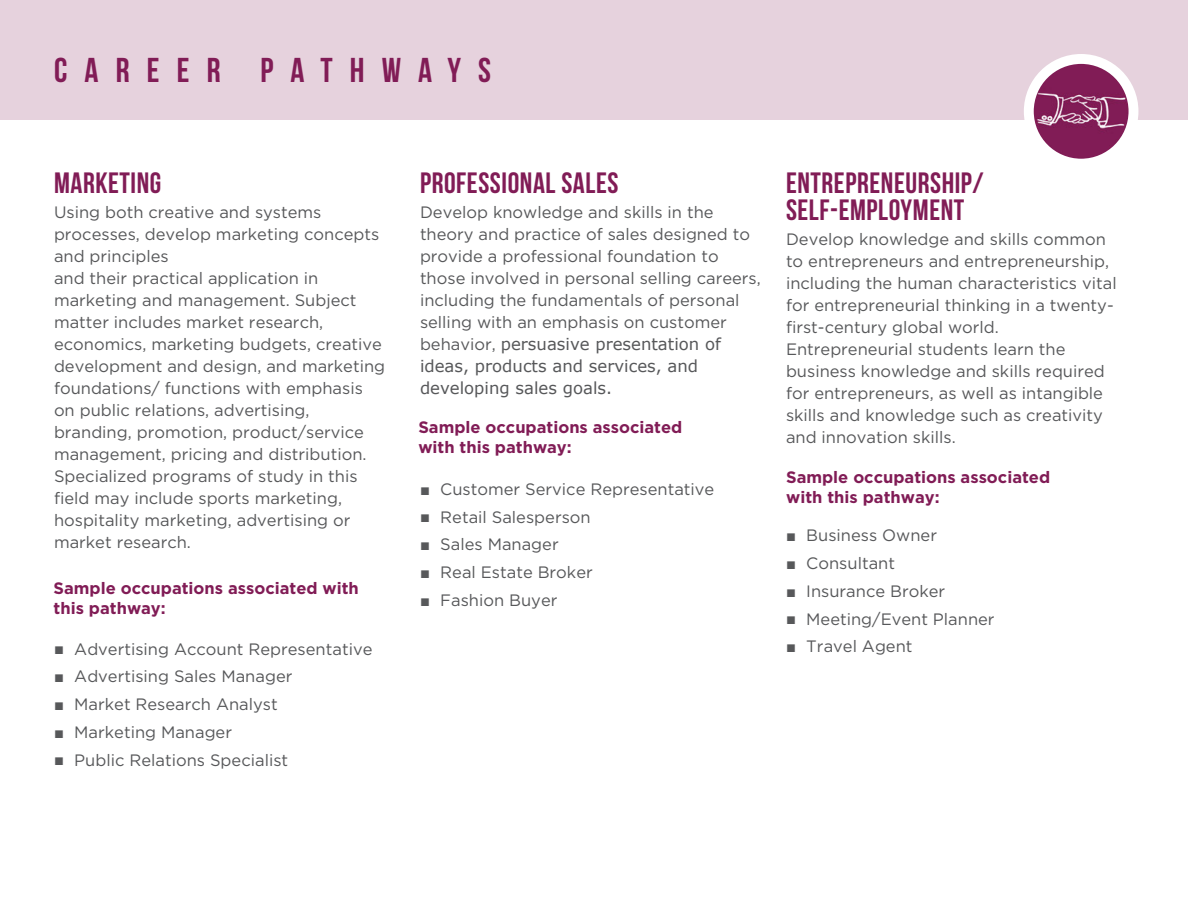
<style>
.page{position:relative;width:1188px;height:918px;background:#fff}
.page>*{position:absolute;margin:0;border:0;box-sizing:border-box;transform-origin:0 0}
.t1{font:34.5px "Bebas Neue";letter-spacing:.5em;color:#811c56}
.t2{font:29.4px/27px "Bebas Neue";letter-spacing:.02em;color:#811c56}
.t3{font:16.5px/22px "Gotham";color:#57585a}
.t4{font:700 16.5px/19.8px "Gotham";color:#811c56}
.t5{font:16.5px/27.8px "Arial";color:#57585a;text-align:justify}
.s1{font-family:"Arial"}
.s2{font-family:"Verdana"}
</style>
<div class="page">
<div style="left:0;top:0;width:1188px;height:120px;background:#e6d2dd"></div>
<img style="left:1029px;top:59px;width:105px;height:105px;border-radius:52px">
<div style="left:1024px;top:54px;width:114px;height:115px;border:10px solid #fff;border-radius:50%"></div>
<h1 class="t1" style="left:54px;top:51px;width:439px">CAREER PATHWAYS</h1>
<h2 class="t2" style="left:54px;top:169px;width:109px">MARKETING</h2>
<p class="t3" style="left:54px;top:201px;width:333px">Using both creative and systems processes, develop marketing concepts and principles<br>and their practical application in marketing and management. Subject matter includes market research, economics, marketing budgets, creative development and design, and marketing foundations/ functions with emphasis on public relations, advertising, branding, promotion, product/service management, pricing and distribution.<br>Specialized programs of study in this field may include sports marketing, hospitality marketing, advertising or market research.</p>
<p class="t4" style="left:54px;top:578px;width:307px">Sample occupations associated with this pathway:</p>
<p class="t3" style="left:74px;top:635px;width:300px;line-height:27.8px;text-indent:-20px"><span class="s1">■</span> Advertising Account Representative<br>Advertising Sales Manager<br>Market Research Analyst<br>Marketing Manager<br>Public Relations Specialist</p>
<p class="t5" style="left:54px;top:663px;width:11px">■ ■ ■ ■</p>
<h3 class="t2" style="left:420px;top:169px;width:200px">PROFESSIONAL SALES</h3>
<p class="t3" style="left:420px;top:201px;width:342px">Develop knowledge and skills in the theory and practice of sales designed to provide a professional foundation to those involved in personal selling careers, including the fundamentals of personal selling with an emphasis on customer behavior, <span class="s2">persuasive presentation of ideas, products and services, and developing sales goals.</span></p>
<p class="t4" style="left:418px;top:417px;width:266px">Sample occupations associated with this pathway:</p>
<p class="t5" style="left:420px;top:475px;width:11px">■ ■ ■ ■ ■</p>
<p class="t3" style="left:440px;top:475px;width:276px;line-height:27.8px">Customer Service Representative<br>Retail Salesperson<br>Sales Manager<br>Real Estate Broker<br>Fashion Buyer</p>
<h4 class="t2" style="left:786px;top:169px;width:199px">ENTREPRENEURSHIP/<br>SELF-EMPLOYMENT</h4>
<p class="t3" style="left:786px;top:228px;width:332px">Develop knowledge and skills common to entrepreneurs and entrepreneurship, including the human characteristics vital for entrepreneurial thinking in a twenty&shy;first-century global world.<br>Entrepreneurial students learn the business knowledge and skills required for entrepreneurs, as well as intangible skills and knowledge such as creativity and innovation skills.</p>
<p class="t4" style="left:786px;top:467px;width:266px">Sample occupations associated with this pathway:</p>
<p class="t3" style="left:806px;top:521px;width:190px;line-height:27.8px;text-indent:-20px"><span class="s1">■</span> Business Owner<br>Consultant<br>Insurance Broker<br>Meeting/Event Planner<br>Travel Agent</p>
<p class="t5" style="left:786px;top:549px;width:11px">■ ■ ■ ■</p>
</div>
